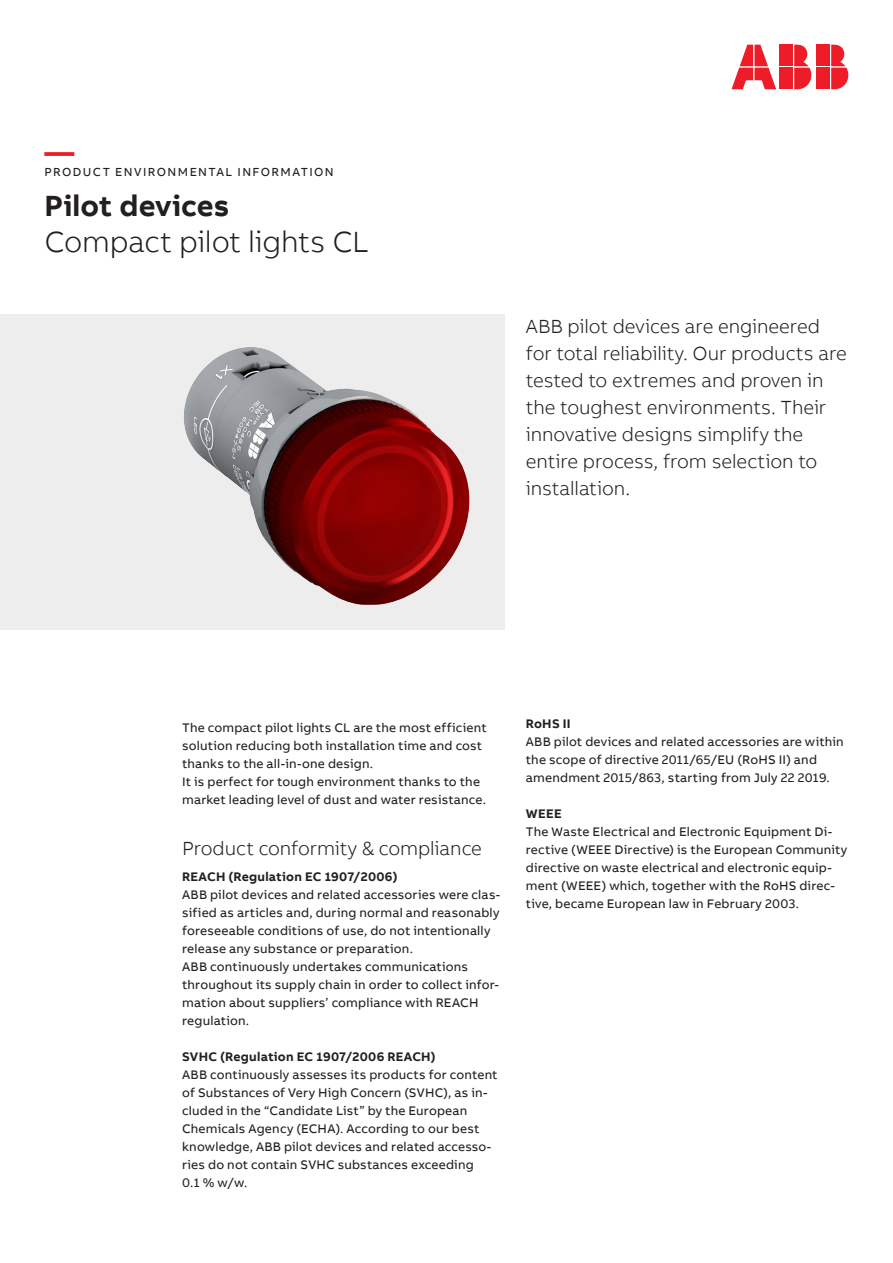
<style>
.page{position:relative;width:893px;height:1263px;background:#fff}
.page>*{position:absolute;margin:0;border:0;box-sizing:border-box;transform-origin:0 0}
.Subheadline_M_20pt_2{font:300 30px "AB Bvoice";letter-spacing:-.01em;color:#231f20}
.Headline_M_20pt_24pt{font:700 30px "AB Bvoice";letter-spacing:.005em;color:#231f20}
.Headline_M_20pt_24pt-2{font:700 30px "AB Bvoice";color:#ee1c28}
.Lead_13pt_18pt{font:300 19.5px/27px "AB Bvoice";letter-spacing:-.005em;color:#231f20}
.Paragraph_Title_8_5p{font:12.75px/18px "AB Bvoice";letter-spacing:.015em;color:#231f20}
.Copytext_8_5pt_12pt{font:12.75px/18px "AB Bvoice";letter-spacing:.015em;color:#231f20}
.Paragraph_Title_8_5p-2{font:700 12.75px "AB Bvoice";letter-spacing:.02em;color:#231f20}
.Category_M_8pt_9_6pt{font:12px "AB Bvoice";letter-spacing:.12em;color:#231f20}
</style>
<div class="page">
<div style="left:0;top:315px;width:505px;height:315px;background:#ededee"></div>
<img style="left:184px;top:347px;width:286px;height:258px">
<div style="left:817px;top:45px;width:13px;height:21px;background:#ee1c28"></div>
<div style="left:817px;top:68px;width:13px;height:21px;background:#ee1c28"></div>
<svg style="left:831px;top:45px;width:17px;height:44px"></svg>
<svg style="left:731px;top:45px;width:45px;height:44px"></svg>
<div style="left:780px;top:45px;width:13px;height:21px;background:#ee1c28"></div>
<div style="left:780px;top:68px;width:13px;height:21px;background:#ee1c28"></div>
<svg style="left:794px;top:45px;width:17px;height:44px"></svg>
<p class="Headline_M_20pt_24pt-2" style="left:45px;top:132px;width:31px">—</p>
<p class="Category_M_8pt_9_6pt" style="left:45px;top:165px;width:291px">PRODUCT ENVIRONMENTAL INFORMATION</p>
<p class="Headline_M_20pt_24pt" style="left:45px;top:186px;width:186px">Pilot devices</p>
<p class="Subheadline_M_20pt_2" style="left:45px;top:224px;width:326px">Compact pilot lights CL</p>
<p class="Lead_13pt_18pt" style="left:526px;top:313px;width:322px">ABB pilot devices are engineered for total reliability. Our products are tested to extremes and proven in the toughest environments. Their innovative designs simplify the entire process, from selection to installation.</p>
<p class="Copytext_8_5pt_12pt" style="left:182px;top:719px;width:306px">The compact pilot lights CL are the most efficient solution reducing both installation time and cost thanks to the all-in-one design.</p>
<p class="Copytext_8_5pt_12pt" style="left:182px;top:773px;width:306px">It is perfect for tough environment thanks to the market leading level of dust and water resistance.</p>
<p class="Lead_13pt_18pt" style="left:182px;top:835px;width:301px">Product conformity &amp; compliance</p>
<p class="Paragraph_Title_8_5p-2" style="left:182px;top:869px;width:217px">REACH (Regulation EC 1907/2006)</p>
<p class="Paragraph_Title_8_5p" style="left:182px;top:886px;width:320px">ABB pilot devices and related accessories were clas&shy;sified as articles and, during normal and reasonably foreseeable conditions of use, do not intentionally release any substance or preparation.</p>
<p class="Paragraph_Title_8_5p" style="left:182px;top:958px;width:318px">ABB continuously undertakes communications throughout its supply chain in order to collect infor&shy;mation about suppliers’ compliance with REACH regulation.</p>
<p class="Paragraph_Title_8_5p-2" style="left:182px;top:1049px;width:255px">SVHC (Regulation EC 1907/2006 REACH)</p>
<p class="Paragraph_Title_8_5p" style="left:182px;top:1066px;width:317px">ABB continuously assesses its products for content of Substances of Very High Concern (SVHC), as in&shy;cluded in the “Candidate List” by the European Chemicals Agency (ECHA). According to our best knowledge, ABB pilot devices and related accesso&shy;ries do not contain SVHC substances exceeding</p>
<p class="Paragraph_Title_8_5p" style="left:182px;top:1174px;width:67px">0.1 % w/w.</p>
<p class="Paragraph_Title_8_5p-2" style="left:526px;top:715px;width:46px">RoHS II</p>
<p class="Paragraph_Title_8_5p" style="left:526px;top:733px;width:319px">ABB pilot devices and related accessories are within the scope of directive 2011/65/EU (RoHS II) and amendment 2015/863, starting from July 22 2019.</p>
<p class="Paragraph_Title_8_5p-2" style="left:526px;top:805px;width:37px">WEEE</p>
<p class="Paragraph_Title_8_5p" style="left:526px;top:823px;width:323px">The Waste Electrical and Electronic Equipment Di&shy;rective (WEEE Directive) is the European Community directive on waste electrical and electronic equip&shy;ment (WEEE) which, together with the RoHS direc&shy;tive, became European law in February 2003.</p>
</div>
